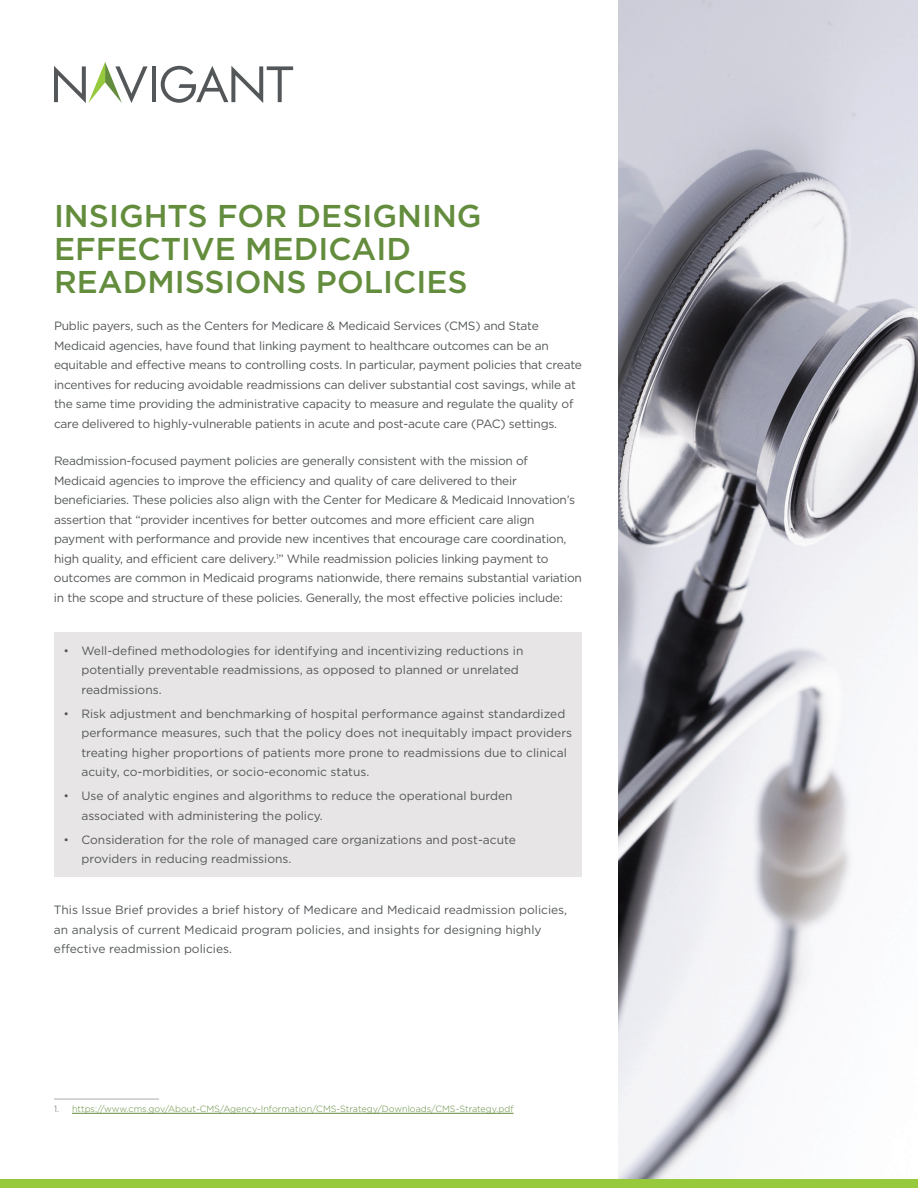
<style>
.page{position:relative;width:918px;height:1188px;background:#fff}
.page>*{position:absolute;margin:0;border:0;box-sizing:border-box;transform-origin:0 0}
.t1{font:500 31.5px/33px "Gotham";color:#638d3d}
.t2{font:12px/19.5px "Gotham";letter-spacing:-.02em;color:#545759}
.t3{font:12px/19.5px "Gotham";color:#545759}
.t4{font:300 9px "Gotham";color:#638d3d}
.s1{font-weight:300}
.s2{color:#545759}
</style>
<div class="page">
<hr style="left:152px;top:66px;width:4px;height:36px;background:#545759">
<svg style="left:161px;top:66px;width:132px;height:37px"></svg>
<svg style="left:54px;top:62px;width:94px;height:41px"></svg>
<img style="left:618px;top:0;width:300px;height:1179px">
<div style="left:0;top:1179px;width:918px;height:9px;background:#96c93c"></div>
<hr style="left:72px;top:1113px;width:442px;height:1px;background:#638d3d">
<hr style="left:54px;top:1099px;width:105px;height:1px;background:#aaacad">
<div style="left:54px;top:632px;width:528px;height:245px;background:#e7e5e5"></div>
<h1 class="t1" style="left:54px;top:198px;width:429px">INSIGHTS FOR DESIGNING<br>EFFECTIVE MEDICAID<br>READMISSIONS POLICIES</h1>
<p class="t2" style="left:54px;top:316px;width:529px">Public payers, such as the Centers for Medicare &amp; Medicaid Services (CMS) and State Medicaid agencies, have found that linking payment to healthcare outcomes can be an equitable and effective means to controlling costs. In particular, payment policies that create incentives for reducing avoidable readmissions can deliver substantial cost savings, while at the same time providing the administrative capacity to measure and regulate the quality of care delivered to highly-vulnerable patients in acute and post-acute care (PAC) settings.</p>
<p class="t2" style="left:54px;top:451px;width:530px">Readmission-focused payment policies are generally consistent with the mission of Medicaid agencies to improve the efficiency and quality of care delivered to their beneficiaries. These policies also align with the Center for Medicare &amp; Medicaid Innovation’s assertion that “provider incentives for better outcomes and more efficient care align payment with performance and provide new incentives that encourage care coordination, high quality, and efficient care delivery.<sup>1</sup>” While readmission policies linking payment to outcomes are common in Medicaid programs nationwide, there remains substantial variation in the scope and structure of these policies. Generally, the most effective policies include:</p>
<p class="t3" style="left:81px;top:640px;width:443px;text-indent:-18px"><span class="s1">•</span> Well-defined methodologies for identifying and incentivizing reductions in potentially preventable readmissions, as opposed to planned or unrelated readmissions.</p>
<p class="t3" style="left:81px;top:703px;width:492px;text-indent:-18px"><span class="s1">•</span> Risk adjustment and benchmarking of hospital performance against standardized performance measures, such that the policy does not inequitably impact providers treating higher proportions of patients more prone to readmissions due to clinical acuity, co-morbidities, or socio-economic status.</p>
<p class="t3" style="left:81px;top:786px;width:433px;text-indent:-18px"><span class="s1">•</span> Use of analytic engines and algorithms to reduce the operational burden associated with administering the policy.</p>
<p class="t3" style="left:81px;top:829px;width:436px;text-indent:-18px"><span class="s1">•</span> Consideration for the role of managed care organizations and post-acute providers in reducing readmissions.</p>
<p class="t3" style="left:54px;top:900px;width:515px">This Issue Brief provides a brief history of Medicare and Medicaid readmission policies, an analysis of current Medicaid program policies, and insights for designing highly effective readmission policies.</p>
<p class="t4" style="left:54px;top:1104px;width:461px"><span class="s2">1.</span> https://www.cms.gov/About-CMS/Agency-Information/CMS-Strategy/Downloads/CMS-Strategy.pdf</p>
</div>
